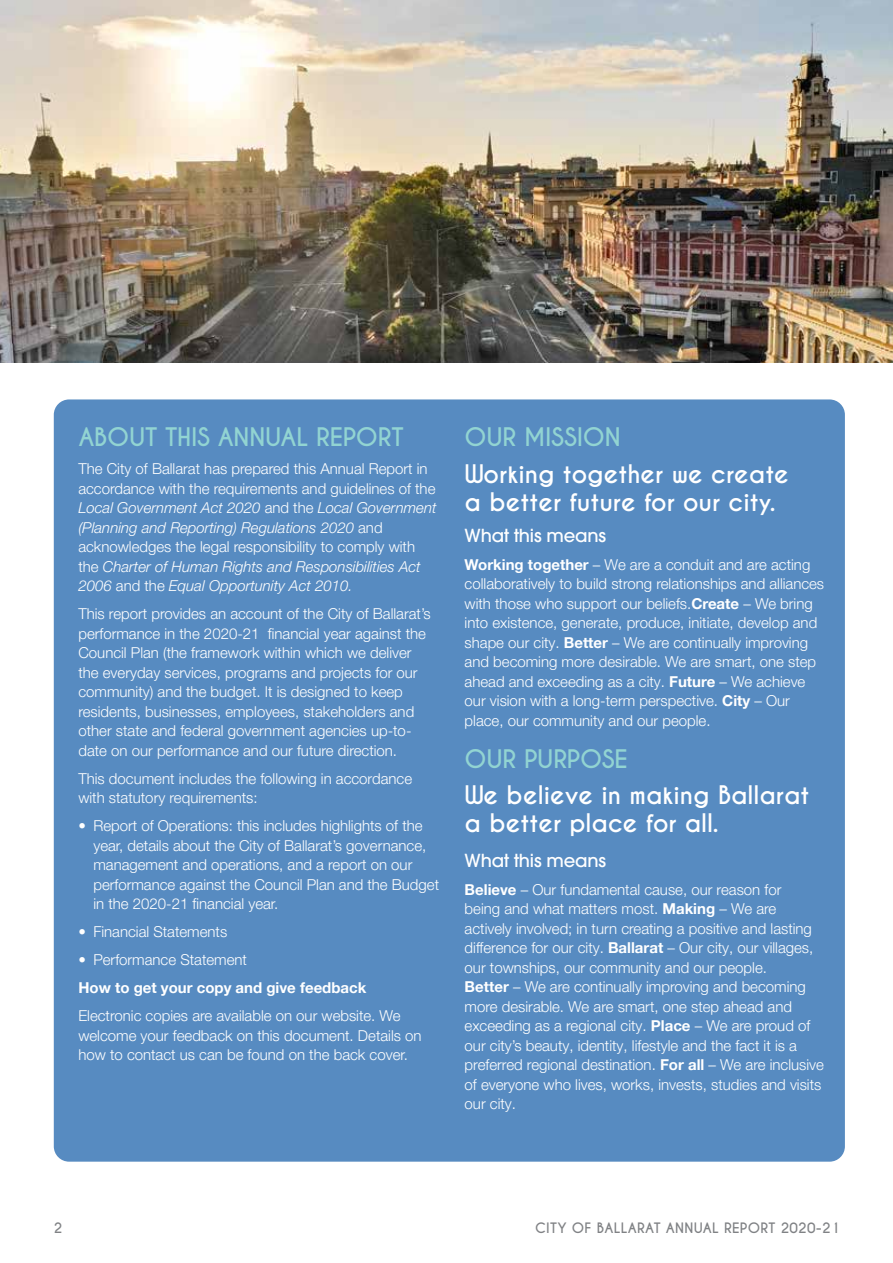
<style>
.page{position:relative;width:893px;height:1263px;background:#fff}
.page>*{position:absolute;margin:0;border:0;box-sizing:border-box;transform-origin:0 0}
.t1{font:700 24px/28.2px "Caviar Dreams";color:#fff}
.t2{font:700 24px "Caviar Dreams";letter-spacing:-.01em;color:#92d4d2}
.t3{font:500 18px "ITC Avant Garde Pro";letter-spacing:-.01em;color:#fff}
.t4{font:300 15px/19.5px "Helvetica Neue LT Pro";color:#fff}
.t5{font:700 15px "Helvetica Neue LT Pro";color:#fff}
.t6{font:700 13.5px "Caviar Dreams";letter-spacing:.02em;color:#808285}
.s1{font-style:italic}
.s2{font-weight:700}
</style>
<div class="page">
<img style="left:0;top:0;width:893px;height:362px">
<div style="left:51px;top:396px;width:797px;height:769px;background:#578bc1;border-radius:18px"></div>
<div style="left:48px;top:393px;width:803px;height:775px;border:6px solid #fff;border-radius:18px"></div>
<h1 class="t2" style="left:78px;top:423px;width:327px">ABOUT THIS ANNUAL REPORT</h1>
<p class="t4" style="left:78px;top:459px;width:360px">The City of Ballarat has prepared this Annual Report in accordance with the requirements and guidelines of the <span class="s1">Local Government Act 2020</span> and the <span class="s1">Local Government (Planning and Reporting) Regulations 2020</span> and acknowledges the legal responsibility to comply with the <span class="s1">Charter of Human Rights and Responsibilities Act 2006</span> and the <span class="s1">Equal Opportunity Act 2010.</span></p>
<p class="t4" style="left:78px;top:604px;width:354px">This report provides an account of the City of Ballarat’s performance in the 2020-21 financial year against the Council Plan (the framework within which we deliver the everyday services, programs and projects for our community) and the budget. It is designed to keep residents, businesses, employees, stakeholders and other state and federal government agencies up-to&shy;date on our performance and our future direction.</p>
<p class="t4" style="left:78px;top:768px;width:335px">This document includes the following in accordance with statutory requirements:</p>
<p class="t4" style="left:93px;top:816px;width:347px;text-indent:-15px">• Report of Operations: this includes highlights of the year, details about the City of Ballarat’s governance, management and operations, and a report on our performance against the Council Plan and the Budget in the 2020-21 financial year.</p>
<p class="t4" style="left:78px;top:922px;width:150px">• Financial Statements</p>
<p class="t4" style="left:78px;top:950px;width:170px">• Performance Statement</p>
<p class="t5" style="left:78px;top:979px;width:290px">How to get your copy and give feedback</p>
<p class="t4" style="left:78px;top:1006px;width:345px">Electronic copies are available on our website. We welcome your feedback on this document. Details on how to contact us can be found on the back cover.</p>
<h1 class="t2" style="left:465px;top:423px;width:157px">OUR MISSION</h1>
<h1 class="t1" style="left:465px;top:460px;width:326px">Working together we create a better future for our city.</h1>
<p class="t3" style="left:465px;top:524px;width:143px">What this means</p>
<p class="t4" style="left:465px;top:554px;width:361px"><span class="s2">Working together</span> – We are a conduit and are acting collaboratively to build strong relationships and alliances with those who support our beliefs.<span class="s2">Create</span> – We bring into existence, generate, produce, initiate, develop and shape our city. <span class="s2">Better</span> – We are continually improving and becoming more desirable. We are smart, one step ahead and exceeding as a city. <span class="s2">Future</span> – We achieve our vision with a long-term perspective. <span class="s2">City</span> – Our place, our community and our people.</p>
<h1 class="t2" style="left:465px;top:744px;width:165px">OUR PURPOSE</h1>
<h1 class="t1" style="left:465px;top:782px;width:346px">We believe in making Ballarat a better place for all.</h1>
<p class="t3" style="left:465px;top:849px;width:143px">What this means</p>
<p class="t4" style="left:465px;top:879px;width:361px"><span class="s2">Believe</span> – Our fundamental cause, our reason for<br>being and what matters most. <span class="s2">Making</span> – We are actively involved; in turn creating a positive and lasting difference for our city. <span class="s2">Ballarat</span> – Our city, our villages, our townships, our community and our people.<br><span class="s2">Better</span> – We are continually improving and becoming more desirable. We are smart, one step ahead and exceeding as a regional city. <span class="s2">Place</span> – We are proud of our city’s beauty, identity, lifestyle and the fact it is a preferred regional destination. <span class="s2">For all</span> – We are inclusive of everyone who lives, works, invests, studies and visits our city.</p>
<p class="t6" style="left:54px;top:1220px;width:10px">2</p>
<p class="t6" style="left:535px;top:1220px;width:307px">CITY OF BALLARAT ANNUAL REPORT 2020-21</p>
</div>
